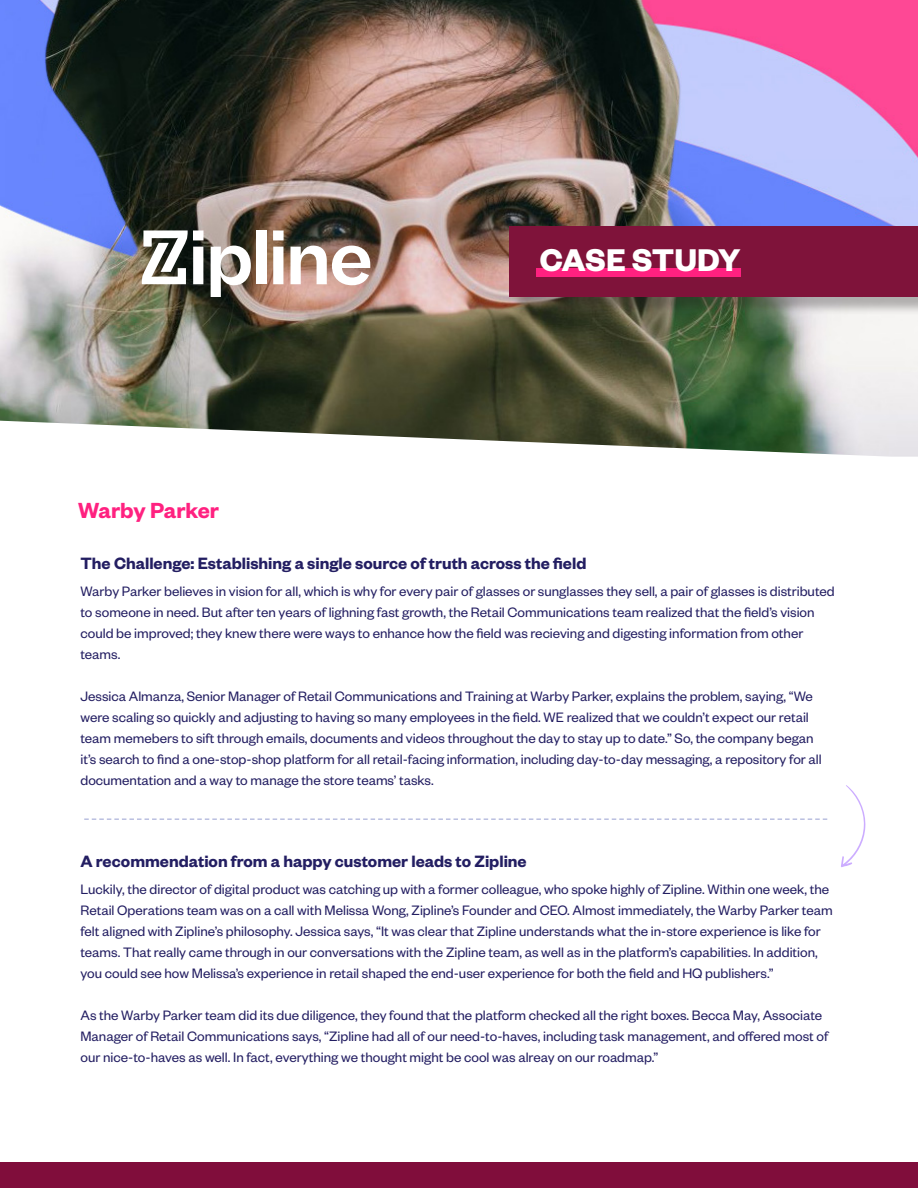
<style>
.page{position:relative;width:918px;height:1188px;background:#fff}
.page>*{position:absolute;margin:0;border:0;box-sizing:border-box;transform-origin:0 0}
.t1{font:700 34.5px "Founders Grotesk";letter-spacing:-.015em;color:#fff}
.t2{font:600 24px "Founders Grotesk";color:#ff2180}
.t3{font:600 18px "Founders Grotesk";color:#231e62}
.t4{font:15px/21px "Founders Grotesk";color:#231e62}
</style>
<div class="page">
<img style="left:0;top:0;width:918px;height:457px">
<div style="left:512px;top:229px;width:406px;height:87px;background:#231f20;opacity:.32"></div>
<div style="left:509px;top:226px;width:409px;height:71px;background:#7f133a"></div>
<div style="left:537px;top:268px;width:204px;height:8px;background:#ff2180"></div>
<svg style="left:142px;top:230px;width:61px;height:54px"></svg>
<svg style="left:211px;top:246px;width:40px;height:51px"></svg>
<div style="left:256px;top:230px;width:10px;height:54px;background:#fff"></div>
<svg style="left:273px;top:230px;width:11px;height:54px"></svg>
<svg style="left:291px;top:246px;width:79px;height:39px"></svg>
<svg style="left:84px;top:818px;width:743px;height:2px"></svg>
<div style="left:0;top:1162px;width:918px;height:26px;background:#800d3b"></div>
<svg style="left:841px;top:785px;width:25px;height:82px"></svg>
<p class="t1" style="left:540px;top:238px;width:202px">CASE STUDY</p>
<p class="t2" style="left:78px;top:496px;width:142px">Warby Parker</p>
<p class="t3" style="left:80px;top:551px;width:507px">The Challenge: Establishing a single source of truth across the field</p>
<p class="t4" style="left:80px;top:580px;width:756px">Warby Parker believes in vision for all, which is why for every pair of glasses or sunglasses they sell, a pair of glasses is distributed to someone in need. But after ten years of lighning fast growth, the Retail Communications team realized that the field’s vision could be improved; they knew there were ways to enhance how the field was recieving and digesting information from other teams.</p>
<p class="t4" style="left:80px;top:685px;width:743px">Jessica Almanza, Senior Manager of Retail Communications and Training at Warby Parker, explains the problem, saying, “We were scaling so quickly and adjusting to having so many employees in the field. WE realized that we couldn’t expect our retail team memebers to sift through emails, documents and videos throughout the day to stay up to date.” So, the company began it’s search to find a one-stop-shop platform for all retail-facing information, including day-to-day messaging, a repository for all documentation and a way to manage the store teams’ tasks.</p>
<p class="t3" style="left:80px;top:850px;width:448px">A recommendation from a happy customer leads to Zipline</p>
<p class="t4" style="left:80px;top:878px;width:754px">Luckily, the director of digital product was catching up with a former colleague, who spoke highly of Zipline. Within one week, the Retail Operations team was on a call with Melissa Wong, Zipline’s Founder and CEO. Almost immediately, the Warby Parker team felt aligned with Zipline’s philosophy. Jessica says, “It was clear that Zipline understands what the in-store experience is like for teams. That really came through in our conversations with the Zipline team, as well as in the platform’s capabilities. In addition, you could see how Melissa’s experience in retail shaped the end-user experience for both the field and HQ publishers.”</p>
<p class="t4" style="left:80px;top:1004px;width:749px">As the Warby Parker team did its due diligence, they found that the platform checked all the right boxes. Becca May, Associate<br>Manager of Retail Communications says, “Zipline had all of our need-to-haves, including task management, and offered most of our nice-to-haves as well. In fact, everything we thought might be cool was alreay on our roadmap.”</p>
</div>
